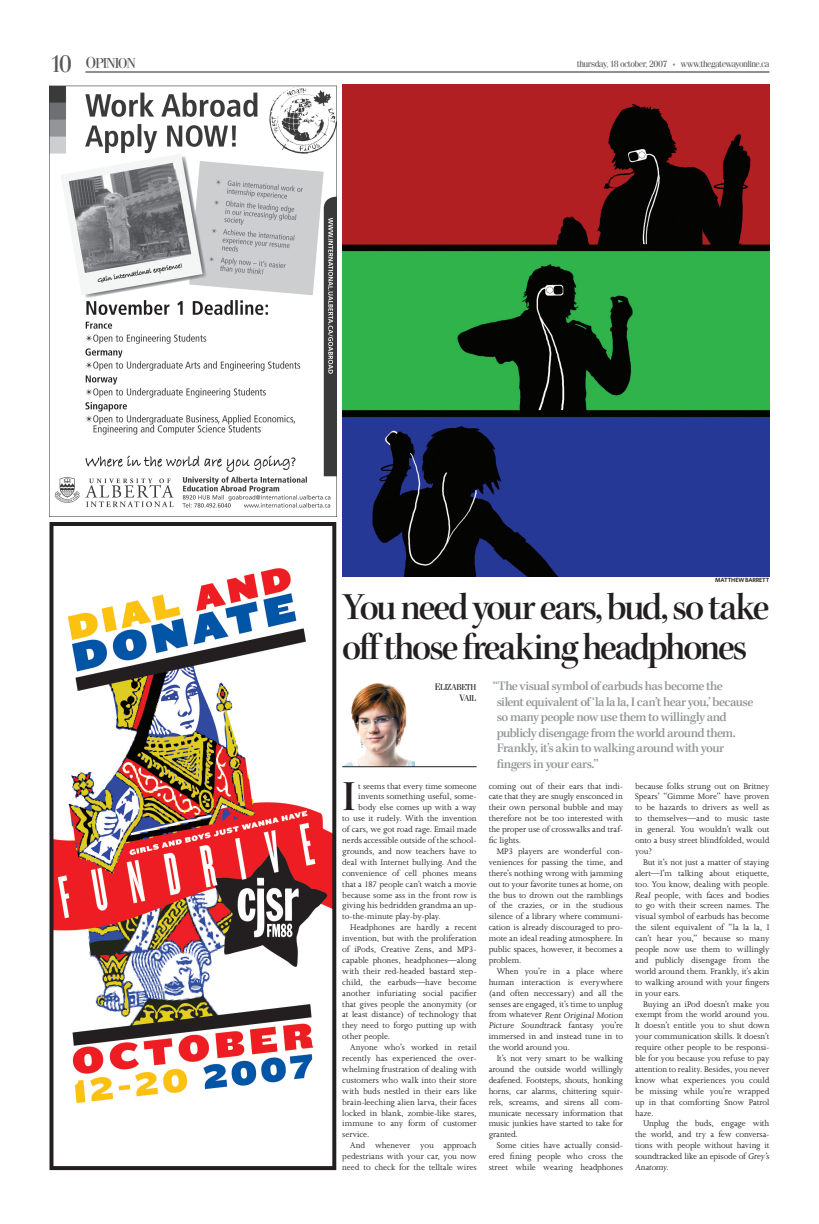
<style>
.page{position:relative;width:819px;height:1224px;background:#fff}
.page>*{position:absolute;margin:0;border:0;box-sizing:border-box;transform-origin:0 0}
.t1{font:42.8px "Kepl MM 535 575 42";color:#231f20}
.t2{font:38.2px/40.1px "Kepl MM 510 575 38";letter-spacing:-.05em;color:#231f20}
.t3{font:14.4px "Fenice Regular SC900";letter-spacing:-.075em;color:#57585a}
.t4{font:13px/15.6px "Kepl MM 510 575 13";letter-spacing:-.03em;color:#939598}
.t5{font:9.3px/10.9px "Joanna";letter-spacing:-.01em;color:#231f20;text-align:justify}
.t6{font:9.3px "Joanna";letter-spacing:.01em;color:#231f20}
.t7{font:9px "Fenice";letter-spacing:-.06em;color:#57585a}
.t8{font:8.6px/10.8px "Fenice Regular SC900";letter-spacing:-.04em;color:#231f20;text-align:right}
.t9{font:600 6px "Whitney";letter-spacing:-.02em;color:#231f20}
.s1{font-size:24px}
.s2{font-size:16px}
.s3{font-size:9.5px}
</style>
<div class="page">
<hr style="left:85px;top:72px;width:684px;height:1px;background:#231f20">
<img style="left:55px;top:568px;width:276px;height:535px">
<div style="left:50px;top:522px;width:286px;height:648px;border:4px solid #231f20"></div>
<img style="left:50px;top:85px;width:286px;height:423px">
<img style="left:343px;top:683px;width:71px;height:83px">
<hr style="left:342px;top:767px;width:135px;height:1px;background:#231f20">
<img style="left:342px;top:84px;width:427px;height:493px">
<h3 class="t3" style="left:50px;top:54px;width:88px"><span class="s1">10</span> <span class="s2">O</span>PINION</h3>
<p class="t7" style="left:577px;top:59px;width:92px">thursday, 18 october, 2007</p>
<p class="t7" style="left:681px;top:59px;width:90px">www.thegatewayonline.ca</p>
<p class="t9" style="left:715px;top:576px;width:56px">MATTHEW BARRETT</p>
<h2 class="t2" style="left:342px;top:587px;width:429px">You need your ears, bud, so take off those freaking headphones</h2>
<p class="t8" style="left:435px;top:682px;width:43px"><span class="s3">E</span>LIZABETH<br><span class="s3">V</span>AIL</p>
<h1 class="t1" style="left:342px;top:773px;width:15px">I</h1>
<p class="t5" style="left:358px;top:780px;width:120px">t seems that every time someone</p>
<p class="t5" style="left:358px;top:791px;width:120px">invents something useful, some-</p>
<p class="t5" style="left:358px;top:802px;width:120px">body else comes up with a way</p>
<p class="t5" style="left:342px;top:813px;width:136px">to use it rudely. With the invention</p>
<p class="t5" style="left:342px;top:824px;width:136px">of cars, we got road rage. Email made</p>
<p class="t5" style="left:342px;top:835px;width:136px">nerds accessible outside of the school-</p>
<p class="t5" style="left:342px;top:846px;width:136px">grounds, and now teachers have to</p>
<p class="t5" style="left:342px;top:857px;width:136px">deal with Internet bullying. And the</p>
<p class="t5" style="left:342px;top:868px;width:136px">convenience of cell phones means</p>
<p class="t5" style="left:342px;top:879px;width:136px">that a 187 people can’t watch a movie</p>
<p class="t5" style="left:342px;top:889px;width:136px">because some ass in the front row is</p>
<p class="t5" style="left:342px;top:900px;width:136px">giving his bedridden grandma an up-</p>
<p class="t5" style="left:342px;top:911px;width:100px">to-the-minute play-by-play.</p>
<p class="t5" style="left:350px;top:922px;width:128px">Headphones are hardly a recent</p>
<p class="t5" style="left:342px;top:933px;width:136px">invention, but with the proliferation</p>
<p class="t5" style="left:342px;top:944px;width:136px">of iPods, Creative Zens, and MP3-</p>
<p class="t5" style="left:342px;top:955px;width:136px">capable phones, headphones—along</p>
<p class="t5" style="left:342px;top:966px;width:136px">with their red-headed bastard step-</p>
<p class="t5" style="left:342px;top:977px;width:136px">child, the earbuds—have become</p>
<p class="t6" style="left:342px;top:988px;width:136px">another infuriating social pacifier</p>
<p class="t5" style="left:342px;top:998px;width:136px">that gives people the anonymity (or</p>
<p class="t5" style="left:342px;top:1009px;width:136px">at least distance) of technology that</p>
<p class="t5" style="left:342px;top:1020px;width:136px">they need to forgo putting up with</p>
<p class="t5" style="left:342px;top:1031px;width:49px">other people.</p>
<p class="t5" style="left:350px;top:1042px;width:128px">Anyone who’s worked in retail</p>
<p class="t5" style="left:342px;top:1053px;width:136px">recently has experienced the over-</p>
<p class="t5" style="left:342px;top:1064px;width:136px">whelming frustration of dealing with</p>
<p class="t5" style="left:342px;top:1075px;width:136px">customers who walk into their store</p>
<p class="t5" style="left:342px;top:1086px;width:136px">with buds nestled in their ears like</p>
<p class="t5" style="left:342px;top:1097px;width:136px">brain-leeching alien larva, their faces</p>
<p class="t5" style="left:342px;top:1107px;width:136px">locked in blank, zombie-like stares,</p>
<p class="t5" style="left:342px;top:1118px;width:136px">immune to any form of customer</p>
<p class="t5" style="left:342px;top:1129px;width:29px">service.</p>
<p class="t5" style="left:350px;top:1140px;width:128px">And whenever you approach</p>
<p class="t5" style="left:342px;top:1151px;width:136px">pedestrians with your car, you now</p>
<p class="t5" style="left:342px;top:1162px;width:136px">need to check for the telltale wires</p>
<p class="t4" style="left:497px;top:678px;width:258px;text-indent:-4px">“The visual symbol of earbuds has become the silent equivalent of ‘la la la, I can’t hear you,’ because so many people now use them to willingly and publicly disengage from the world around them.<br>Frankly, it’s akin to walking around with your fingers in your ears.”</p>
<p class="t5" style="left:489px;top:780px;width:136px">coming out of their ears that indi&shy;cate that they are snugly ensconced in their own personal bubble and may therefore not be too interested with the proper use of crosswalks and traf&shy;fic lights.</p>
<p class="t5" style="left:489px;top:846px;width:136px;text-indent:8px">MP3 players are wonderful con&shy;veniences for passing the time, and there’s nothing wrong with jamming out to your favorite tunes at home, on the bus to drown out the ramblings of the crazies, or in the studious silence of a library where communi&shy;cation is already discouraged to pro&shy;mote an ideal reading atmosphere. In public spaces, however, it becomes a problem.</p>
<p class="t5" style="left:489px;top:966px;width:137px;text-align:left;text-indent:8px">When you’re in a place where human interaction is everywhere (and often neccessary) and all the senses are engaged, it’s time to unplug from whatever Rent Original Motion<br>Picture Soundtrack fa ntasy you’re immersed in and instead tune in to the world around you.</p>
<p class="t5" style="left:489px;top:1053px;width:136px;text-indent:8px">It’s not very smart to be walking around the outside world willingly deafened. Footsteps, shouts, honking horns, car alarms, chittering squir&shy;rels, screams, and sirens all com&shy;municate necessary information that music junkies have started to take for granted.</p>
<p class="t5" style="left:489px;top:1140px;width:136px;text-indent:8px">Some cities have actually consid&shy;ered fining people who cross the street while wearing headphones</p>
<p class="t5" style="left:635px;top:780px;width:136px">because folks strung out on Britney Spears’ “Gimme More” have proven to be hazards to drivers as well as to themselves—and to music taste in general. You wouldn’t walk out onto a busy street blindfolded, would you?</p>
<p class="t5" style="left:635px;top:857px;width:136px;text-indent:8px">But it’s not just a matter of staying alert—I’m talking about etiquette, too. You know, dealing with people.<br>Real people, with faces and bodies to go with their screen names. The visual symbol of earbuds has become the silent equivalent of “la la la, I can’t hear you,” because so many people now use them to willingly and publicly disengage from the world around them. Frankly, it’s akin to walking around with your fingers in your ears.</p>
<p class="t5" style="left:635px;top:998px;width:136px;text-indent:8px">Buying an iPod doesn’t make you exempt from the world around you.<br>It doesn’t entitle you to shut down your communication skills. It doesn’t require other people to be responsi&shy;ble for you because you refuse to pay attention to reality. Besides, you never know what experiences you could be missing while you’re wrapped up in that comforting Snow Patrol haze.</p>
<p class="t5" style="left:635px;top:1118px;width:137px;text-align:left;text-indent:8px">Unplug the buds, engage with the world, and try a few conversa&shy;tions with people without having it soundtracked like an episode of Grey’s<br>Anatomy.</p>
</div>
